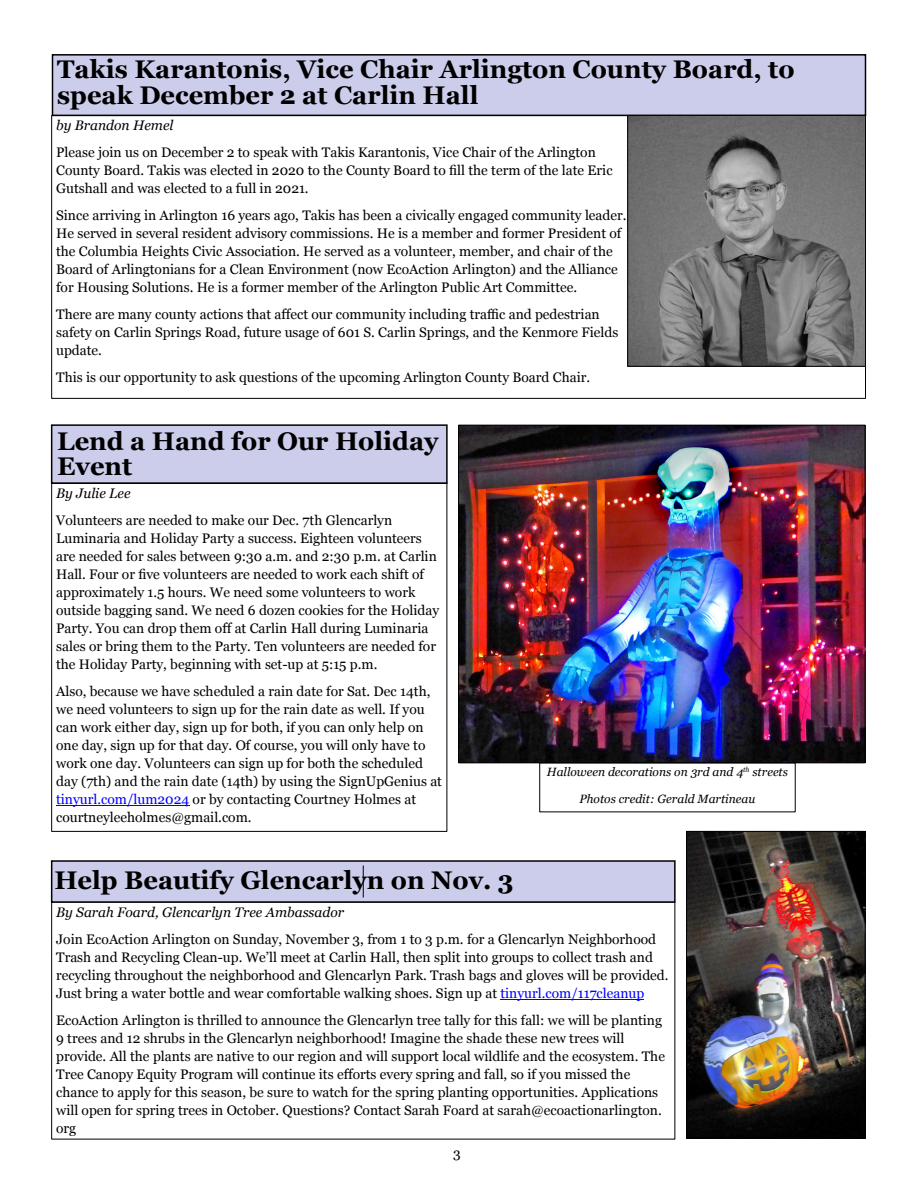
<style>
.page{position:relative;width:918px;height:1188px;background:#fff}
.page>*{position:absolute;margin:0;border:0;box-sizing:border-box;transform-origin:0 0}
.t1{font:700 25.5px/25.5px "Georgia";color:#000}
.t2{font:13.8px/18px "Georgia";color:#000}
.t3{font:italic 13.8px "Georgia";color:#000}
.t4{font:italic 12px "Georgia";color:#000}
.s1{color:#00f}
</style>
<div class="page">
<div style="left:51px;top:424px;width:397px;height:60px;background:#cccceb;border:2px solid #000"></div>
<div style="left:52px;top:54px;width:814px;height:62px;background:#cccceb;border:2px solid #000"></div>
<div style="left:51px;top:483px;width:396px;height:349px;border:1px solid #000"></div>
<hr style="left:56px;top:805px;width:133px;height:1px;background:#00f">
<img style="left:460px;top:427px;width:403px;height:334px">
<img style="left:688px;top:833px;width:176px;height:303px">
<div style="left:686px;top:831px;width:180px;height:307px;border:1px solid #000"></div>
<div style="left:539px;top:762px;width:257px;height:50px;border:1px solid #000"></div>
<img style="left:629px;top:117px;width:235px;height:248px">
<div style="left:627px;top:115px;width:239px;height:252px;border:1px solid #000"></div>
<hr style="left:501px;top:999px;width:143px;height:1px;background:#00f">
<div style="left:51px;top:860px;width:625px;height:43px;background:#cccceb;border:2px solid #000"></div>
<hr style="left:363px;top:866px;width:1px;height:32px;background:#000">
<h1 class="t1" style="left:57px;top:59px;width:739px">Takis Karantonis, Vice Chair Arlington County Board, to speak December 2 at Carlin Hall</h1>
<p class="t3" style="left:56px;top:120px;width:119px">by Brandon Hemel</p>
<p class="t2" style="left:56px;top:145px;width:558px">Please join us on December 2 to speak with Takis Karantonis, Vice Chair of the Arlington<br>County Board. Takis was elected in 2020 to the County Board to fill the term of the late Eric<br>Gutshall and was elected to a full in 2021.</p>
<p class="t2" style="left:56px;top:208px;width:572px">Since arriving in Arlington 16 years ago, Takis has been a civically engaged community leader.<br>He served in several resident advisory commissions. He is a member and former President of the Columbia Heights Civic Association. He served as a volunteer, member, and chair of the Board of Arlingtonians for a Clean Environment (now EcoAction Arlington) and the Alliance for Housing Solutions. He is a former member of the Arlington Public Art Committee.</p>
<p class="t2" style="left:56px;top:307px;width:564px">There are many county actions that affect our community including traffic and pedestrian safety on Carlin Springs Road, future usage of 601 S. Carlin Springs, and the Kenmore Fields update.</p>
<p class="t2" style="left:56px;top:370px;width:535px">This is our opportunity to ask questions of the upcoming Arlington County Board Chair.</p>
<h1 class="t1" style="left:57px;top:430px;width:383px">Lend a Hand for Our Holiday<br>Event</h1>
<p class="t3" style="left:56px;top:488px;width:76px">By Julie Lee</p>
<p class="t2" style="left:56px;top:512px;width:385px">Volunteers are needed to make our Dec. 7th Glencarlyn Luminaria and Holiday Party a success. Eighteen volunteers are needed for sales between 9:30 a.m. and 2:30 p.m. at Carlin Hall. Four or five volunteers are needed to work each shift of approximately 1.5 hours. We need some volunteers to work outside bagging sand. We need 6 dozen cookies for the Holiday Party. You can drop them off at Carlin Hall during Luminaria sales or bring them to the Party. Ten volunteers are needed for the Holiday Party, beginning with set-up at 5:15 p.m.</p>
<p class="t2" style="left:56px;top:683px;width:387px">Also, because we have scheduled a rain date for Sat. Dec 14th, we need volunteers to sign up for the rain date as well. If you can work either day, sign up for both, if you can only help on one day, sign up for that day. Of course, you will only have to work one day. Volunteers can sign up for both the scheduled day (7th) and the rain date (14th) by using the SignUpGenius at <span class="s1">tinyurl.com/lum2024</span> or by contacting Courtney Holmes at courtneyleeholmes@gmail.com.</p>
<h1 class="t1" style="left:54px;top:870px;width:461px">Help Beautify Glencarlyn on Nov. 3</h1>
<p class="t4" style="left:547px;top:767px;width:243px">Halloween decorations on 3rd and 4<sup>th</sup> streets</p>
<p class="t4" style="left:580px;top:794px;width:177px">Photos credit: Gerald Martineau</p>
<p class="t3" style="left:56px;top:907px;width:290px">By Sarah Foard, Glencarlyn Tree Ambassador</p>
<p class="t2" style="left:56px;top:931px;width:614px">Join EcoAction Arlington on Sunday, November 3, from 1 to 3 p.m. for a Glencarlyn Neighborhood Trash and Recycling Clean-up. We’ll meet at Carlin Hall, then split into groups to collect trash and recycling throughout the neighborhood and Glencarlyn Park. Trash bags and gloves will be provided.<br>Just bring a water bottle and wear comfortable walking shoes. Sign up at <span class="s1">tinyurl.com/117cleanup</span></p>
<p class="t2" style="left:56px;top:1012px;width:610px">EcoAction Arlington is thrilled to announce the Glencarlyn tree tally for this fall: we will be planting 9 trees and 12 shrubs in the Glencarlyn neighborhood! Imagine the shade these new trees will provide. All the plants are native to our region and will support local wildlife and the ecosystem. The Tree Canopy Equity Program will continue its efforts every spring and fall, so if you missed the chance to apply for this season, be sure to watch for the spring planting opportunities. Applications will open for spring trees in October. Questions? Contact Sarah Foard at sarah@ecoactionarlington. org</p>
<p class="t2" style="left:453px;top:1145px;width:9px">3</p>
</div>
